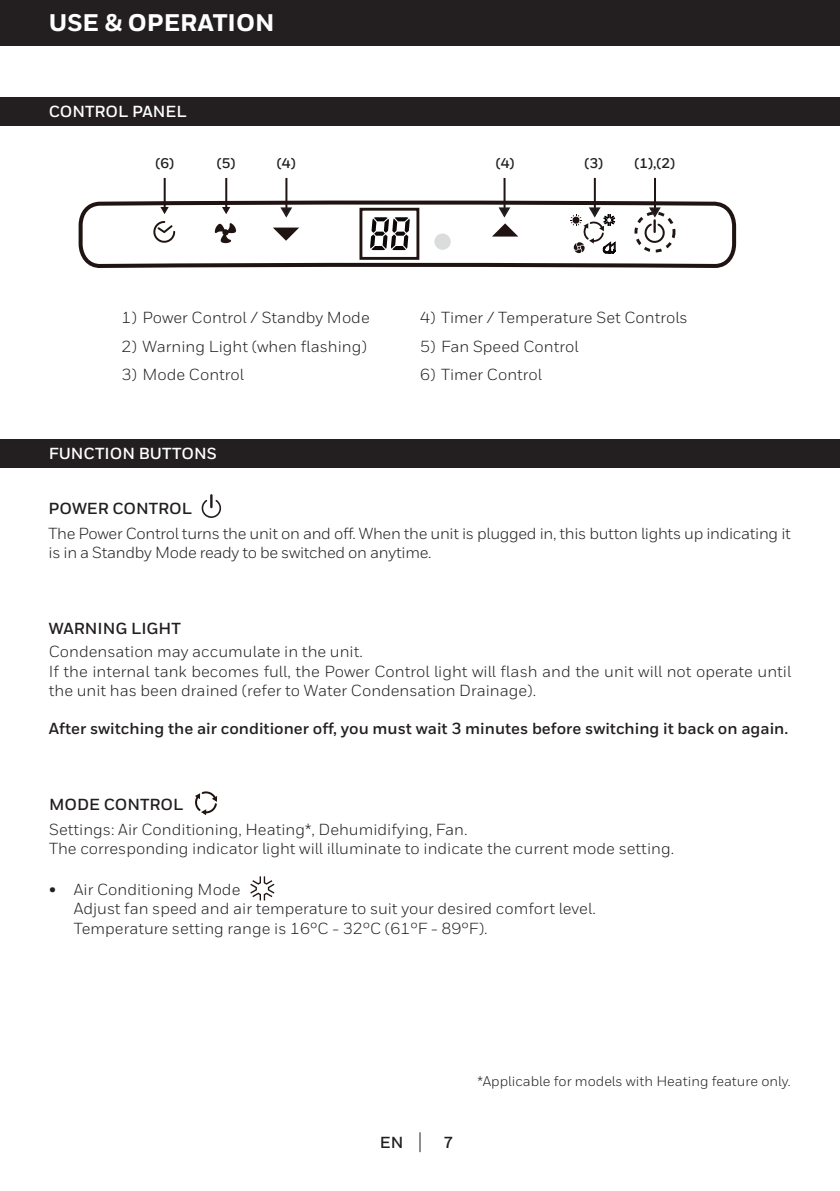
<style>
.page{position:relative;width:840px;height:1191px;background:#fff}
.page>*{position:absolute;margin:0;border:0;box-sizing:border-box;transform-origin:0 0}
.t1{font:800 24px "Honeywell Sans";color:#fff}
.t2{font:16px/19.2px "Honeywell Sans";color:#231f20}
.t3{font:16px/19.2px "Honeywell Sans";letter-spacing:-.02em;color:#231f20}
.t4{font:700 16px "Honeywell Sans";color:#231f20}
.t5{font:700 16px "Honeywell Sans";color:#fff}
.t6{font:14px "Honeywell Sans";color:#231f20}
.t7{font:700 14px "Honeywell Sans";color:#231f20}
</style>
<div class="page">
<svg style="left:419px;top:1132px;width:1px;height:20px"></svg>
<div style="left:0;top:0;width:839px;height:45px;background:#231f20"></div>
<hr style="left:839px;top:0;width:1px;height:45px;background:#231f20">
<div style="left:0;top:98px;width:839px;height:28px;background:#231f20"></div>
<div style="left:0;top:439px;width:839px;height:28px;background:#231f20"></div>
<hr style="left:164px;top:178px;width:2px;height:34px;background:#201513">
<hr style="left:225px;top:178px;width:2px;height:34px;background:#201513">
<hr style="left:285px;top:178px;width:2px;height:34px;background:#201513">
<hr style="left:503px;top:178px;width:2px;height:34px;background:#201513">
<hr style="left:593px;top:178px;width:2px;height:34px;background:#201513">
<hr style="left:653px;top:178px;width:2px;height:34px;background:#201513">
<svg style="left:201px;top:494px;width:20px;height:24px"></svg>
<svg style="left:79px;top:200px;width:656px;height:68px"></svg>
<div style="left:359px;top:208px;width:60px;height:52px;border:3px solid #1f1411"></div>
<div style="left:434px;top:233px;width:16px;height:17px;background:#dbdddc;border-radius:50%"></div>
<svg style="left:273px;top:227px;width:26px;height:14px"></svg>
<svg style="left:491px;top:206px;width:27px;height:30px"></svg>
<svg style="left:215px;top:223px;width:21px;height:20px"></svg>
<svg style="left:153px;top:221px;width:22px;height:22px"></svg>
<svg style="left:644px;top:206px;width:20px;height:37px"></svg>
<svg style="left:370px;top:217px;width:39px;height:33px"></svg>
<div style="left:634px;top:211px;width:41px;height:41px;border:3px dashed #201512;border-radius:50%"></div>
<svg style="left:570px;top:206px;width:45px;height:48px"></svg>
<svg style="left:250px;top:876px;width:24px;height:24px"></svg>
<svg style="left:195px;top:791px;width:22px;height:24px"></svg>
<p class="t1" style="left:49px;top:8px;width:227px">USE &amp; OPERATION</p>
<p class="t5" style="left:49px;top:102px;width:139px">CONTROL PANEL</p>
<p class="t7" style="left:155px;top:155px;width:20px">(6)</p>
<p class="t7" style="left:217px;top:155px;width:20px">(5)</p>
<p class="t7" style="left:277px;top:155px;width:20px">(4)</p>
<p class="t7" style="left:495px;top:155px;width:20px">(4)</p>
<p class="t7" style="left:584px;top:155px;width:20px">(3)</p>
<p class="t7" style="left:634px;top:155px;width:42px">(1),(2)</p>
<p class="t2" style="left:121px;top:308px;width:249px">1) Power Control / Standby Mode</p>
<p class="t2" style="left:420px;top:308px;width:269px">4) Timer / Temperature Set Controls</p>
<p class="t2" style="left:121px;top:336px;width:247px">2) Warning Light (when flashing)</p>
<p class="t2" style="left:420px;top:336px;width:160px">5) Fan Speed Control</p>
<p class="t2" style="left:121px;top:365px;width:124px">3) Mode Control</p>
<p class="t2" style="left:420px;top:365px;width:123px">6) Timer Control</p>
<p class="t5" style="left:49px;top:443px;width:169px">FUNCTION BUTTONS</p>
<p class="t4" style="left:49px;top:498px;width:145px">POWER CONTROL</p>
<p class="t3" style="left:49px;top:524px;width:743px">The Power Control turns the unit on and off. When the unit is plugged in, this button lights up indicating it is in a Standby Mode ready to be switched on anytime.</p>
<p class="t4" style="left:49px;top:618px;width:133px">WARNING LIGHT</p>
<p class="t2" style="left:49px;top:642px;width:315px">Condensation may accumulate in the unit.</p>
<p class="t2" style="left:49px;top:661px;width:743px">If the internal tank becomes full, the Power Control light will flash and the unit will not operate until the unit has been drained (refer to Water Condensation Drainage).</p>
<p class="t4" style="left:49px;top:719px;width:740px">After switching the air conditioner off, you must wait 3 minutes before switching it back on again.</p>
<p class="t4" style="left:49px;top:794px;width:136px">MODE CONTROL</p>
<p class="t2" style="left:49px;top:819px;width:420px">Settings: Air Conditioning, Heating*, Dehumidifying, Fan.</p>
<p class="t2" style="left:49px;top:838px;width:626px">The corresponding indicator light will illuminate to indicate the current mode setting.</p>
<p class="t4" style="left:49px;top:880px;width:8px">•</p>
<p class="t2" style="left:74px;top:880px;width:523px">Air Conditioning Mode<br>Adjust fan speed and air temperature to suit your desired comfort level.</p>
<p class="t2" style="left:74px;top:918px;width:415px">Temperature setting range is 16°C - 32°C (61°F - 89°F).</p>
<p class="t4" style="left:379px;top:1132px;width:25px">EN</p>
<p class="t4" style="left:443px;top:1132px;width:11px">7</p>
<p class="t6" style="left:477px;top:1072px;width:314px">*Applicable for models with Heating feature only.</p>
</div>
